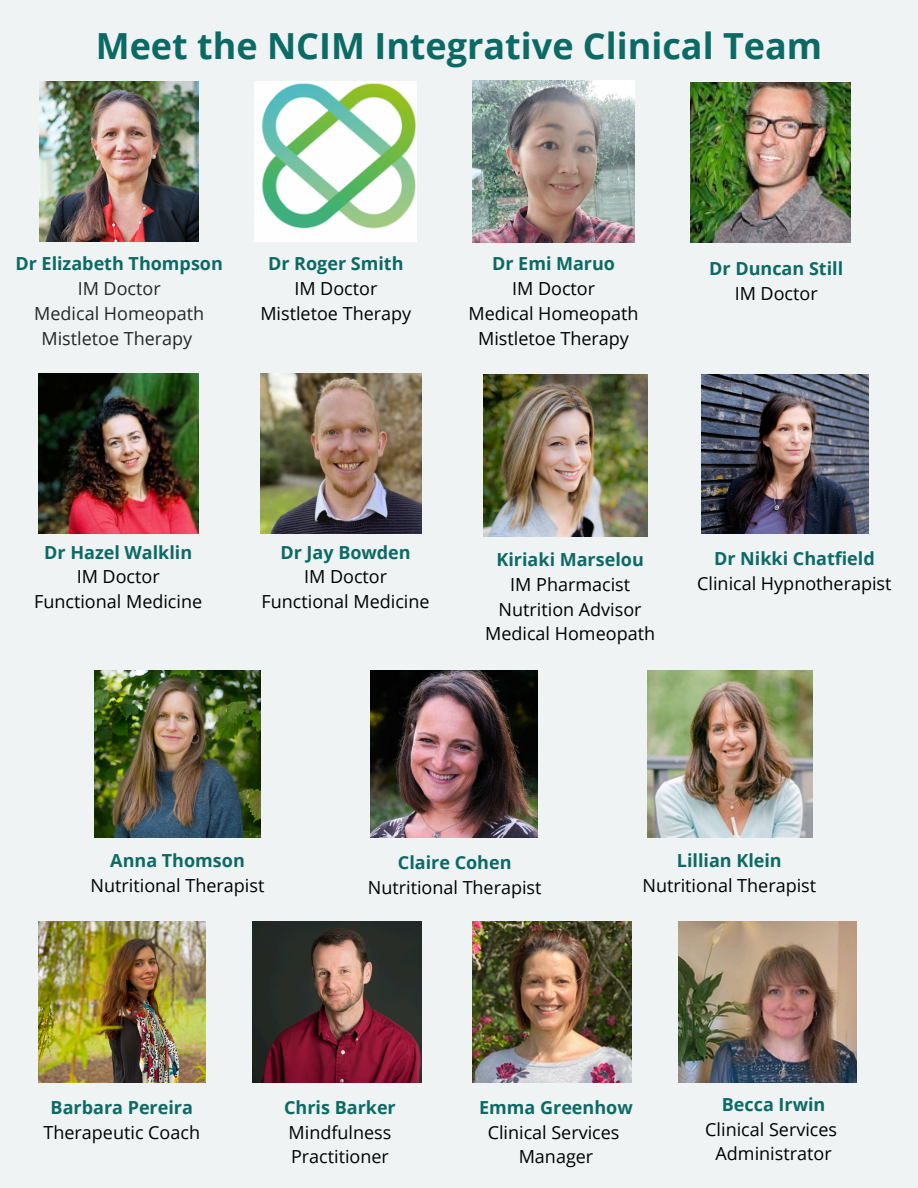
<style>
.page{position:relative;width:918px;height:1188px;background:#eff3f4}
.page>*{position:absolute;margin:0;border:0;box-sizing:border-box;transform-origin:0 0}
.t1{font:700 36px "Open Sans";color:#0c6a65}
.t2{font:18px/24.8px "Open Sans";color:#000}
.t3{font:700 18px "Open Sans";color:#0c6a65}
.t4{font:18px "Open Sans";color:#232728}
.s1{font-weight:700;color:#0c6a65}
</style>
<div class="page">
<img style="left:679px;top:922px;width:177px;height:161px">
<img style="left:473px;top:922px;width:158px;height:161px">
<img style="left:252px;top:922px;width:169px;height:161px">
<img style="left:38px;top:922px;width:168px;height:161px">
<img style="left:94px;top:671px;width:167px;height:166px">
<img style="left:647px;top:671px;width:165px;height:166px">
<img style="left:371px;top:671px;width:166px;height:166px">
<img style="left:39px;top:82px;width:160px;height:159px">
<img style="left:255px;top:82px;width:162px;height:159px">
<img style="left:472px;top:81px;width:162px;height:162px">
<img style="left:690px;top:83px;width:161px;height:160px">
<img style="left:38px;top:374px;width:161px;height:160px">
<img style="left:702px;top:374px;width:166px;height:160px">
<img style="left:483px;top:374px;width:165px;height:162px">
<img style="left:261px;top:374px;width:161px;height:160px">
<h1 class="t1" style="left:96px;top:21px;width:728px">Meet the NCIM Integrative Clinical Team</h1>
<p class="t3" style="left:15px;top:251px;width:209px">Dr Elizabeth Thompson</p>
<p class="t4" style="left:78px;top:276px;width:85px">IM Doctor</p>
<p class="t4" style="left:34px;top:301px;width:171px">Medical Homeopath</p>
<p class="t4" style="left:41px;top:325px;width:152px">Mistletoe Therapy</p>
<p class="t3" style="left:268px;top:251px;width:137px">Dr Roger Smith</p>
<p class="t2" style="left:294px;top:276px;width:85px">IM Doctor</p>
<p class="t2" style="left:260px;top:301px;width:152px">Mistletoe Therapy</p>
<p class="t3" style="left:492px;top:251px;width:125px">Dr Emi Maruo</p>
<p class="t2" style="left:512px;top:276px;width:85px">IM Doctor</p>
<p class="t2" style="left:469px;top:301px;width:171px">Medical Homeopath</p>
<p class="t2" style="left:478px;top:325px;width:152px">Mistletoe Therapy</p>
<p class="t3" style="left:709px;top:256px;width:135px">Dr Duncan Still</p>
<p class="t2" style="left:735px;top:280px;width:85px">IM Doctor</p>
<p class="t3" style="left:44px;top:539px;width:150px">Dr Hazel Walklin</p>
<p class="t2" style="left:77px;top:564px;width:85px">IM Doctor</p>
<p class="t2" style="left:34px;top:589px;width:170px">Functional Medicine</p>
<p class="t3" style="left:280px;top:539px;width:132px">Dr Jay Bowden</p>
<p class="t2" style="left:304px;top:564px;width:85px">IM Doctor</p>
<p class="t2" style="left:262px;top:589px;width:170px">Functional Medicine</p>
<p class="t3" style="left:497px;top:547px;width:149px">Kiriaki Marselou</p>
<p class="t2" style="left:510px;top:572px;width:121px">IM Pharmacist</p>
<p class="t2" style="left:499px;top:596px;width:145px">Nutrition Advisor</p>
<p class="t2" style="left:485px;top:621px;width:171px">Medical Homeopath</p>
<p class="t3" style="left:714px;top:546px;width:162px">Dr Nikki Chatfield</p>
<p class="t2" style="left:697px;top:571px;width:196px">Clinical Hypnotherapist</p>
<p class="t3" style="left:110px;top:848px;width:136px">Anna Thomson</p>
<p class="t2" style="left:91px;top:872px;width:175px">Nutritional Therapist</p>
<p class="t3" style="left:398px;top:850px;width:115px">Claire Cohen</p>
<p class="t2" style="left:368px;top:875px;width:175px">Nutritional Therapist</p>
<p class="t2" style="left:642px;top:848px;width:175px;text-align:center"><span class="s1">Lillian Klein<br></span>Nutritional Therapist</p>
<p class="t3" style="left:51px;top:1095px;width:144px">Barbara Pereira</p>
<p class="t2" style="left:44px;top:1119px;width:158px">Therapeutic Coach</p>
<p class="t3" style="left:284px;top:1095px;width:113px">Chris Barker</p>
<p class="t2" style="left:289px;top:1119px;width:104px">Mindfulness<br>Practitioner</p>
<p class="t3" style="left:479px;top:1095px;width:155px">Emma Greenhow</p>
<p class="t2" style="left:488px;top:1119px;width:133px">Clinical Services</p>
<p class="t2" style="left:519px;top:1144px;width:76px">Manager</p>
<p class="t3" style="left:722px;top:1092px;width:105px">Becca Irwin</p>
<p class="t2" style="left:705px;top:1116px;width:133px">Clinical Services</p>
<p class="t2" style="left:716px;top:1141px;width:118px">Administrator</p>
</div>
